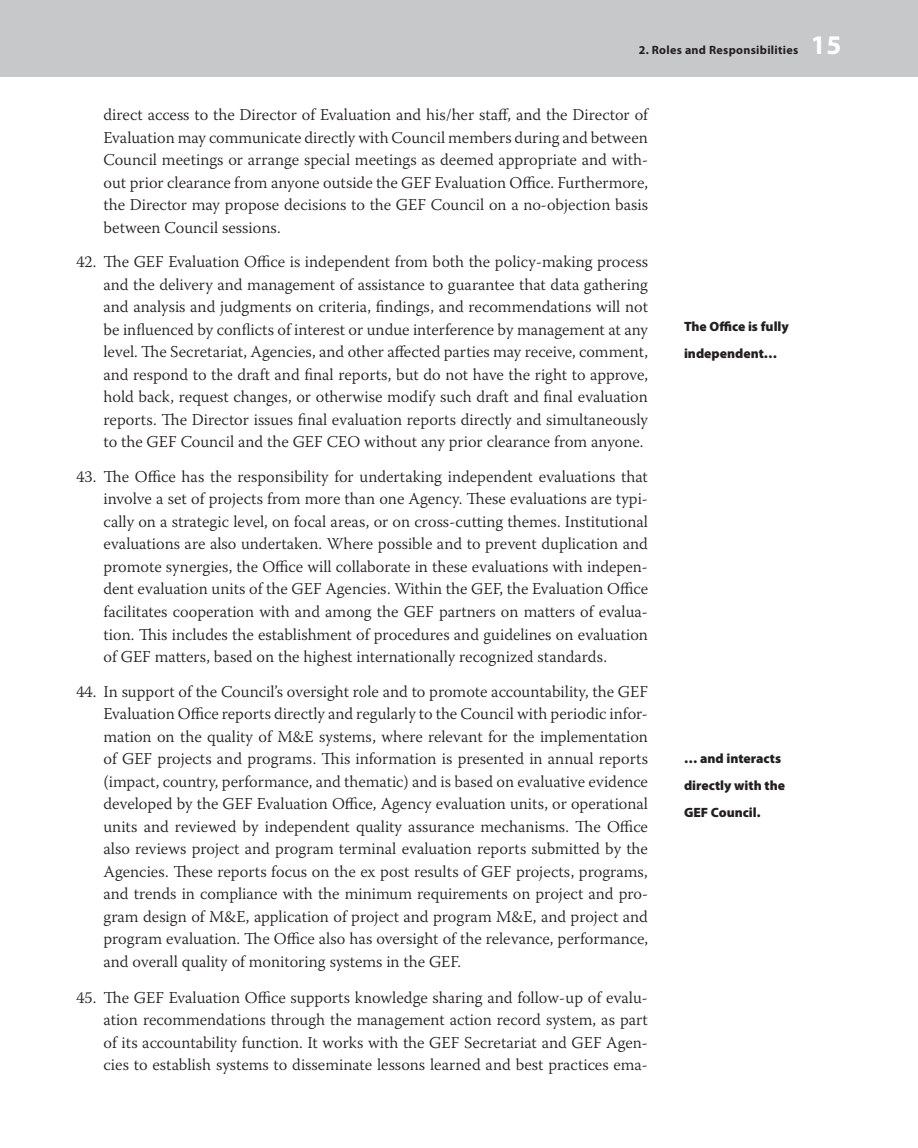
<style>
.page{position:relative;width:918px;height:1148px;background:#fff}
.page>*{position:absolute;margin:0;border:0;box-sizing:border-box;transform-origin:0 0}
.t1{font:700 27px "Myriad Pro";color:#fff}
.t2{font:300 16.5px/22.5px "Warnock Pro";color:#231f20;text-align:justify}
.t3{font:900 13.5px/27px "Myriad Pro";color:#231f20}
.t4{font:700 12px "Myriad Pro";letter-spacing:.025em;color:#231f20}
</style>
<div class="page">
<div style="left:0;top:0;width:918px;height:76px;background:#c7c8ca"></div>
<p class="t4" style="left:639px;top:42px;width:161px">2. Roles and Responsibilities</p>
<h1 class="t1" style="left:811px;top:27px;width:32px">15</h1>
<p class="t2" style="left:104px;top:103px;width:546px">direct access to the Director of Evaluation and his/her staff, and the Director of Evaluation may communicate directly with Council members during and between Council meetings or arrange special meetings as deemed appropriate and with&shy;out prior clearance from anyone outside the GEF Evaluation Office. Furthermore, the Director may propose decisions to the GEF Council on a no-objection basis between Council sessions.</p>
<p class="t2" style="left:104px;top:250px;width:546px;text-indent:-27px">42. The GEF Evaluation Office is independent from both the policy-making process and the delivery and management of assistance to guarantee that data gathering and analysis and judgments on criteria, findings, and recommendations will not be influenced by conflicts of interest or undue interference by management at any level. The Secretariat, Agencies, and other affected parties may receive, comment, and respond to the draft and final reports, but do not have the right to approve, hold back, request changes, or otherwise modify such draft and final evaluation reports. The Director issues final evaluation reports directly and simultaneously to the GEF Council and the GEF CEO without any prior clearance from anyone.</p>
<p class="t2" style="left:104px;top:465px;width:546px;text-indent:-27px">43. The Office has the responsibility for undertaking independent evaluations that involve a set of projects from more than one Agency. These evaluations are typi&shy;cally on a strategic level, on focal areas, or on cross-cutting themes. Institutional evaluations are also undertaken. Where possible and to prevent duplication and promote synergies, the Office will collaborate in these evaluations with indepen&shy;dent evaluation units of the GEF Agencies. Within the GEF, the Evaluation Office facilitates cooperation with and among the GEF partners on matters of evalua&shy;tion. This includes the establishment of procedures and guidelines on evaluation of GEF matters, based on the highest internationally recognized standards.</p>
<p class="t2" style="left:104px;top:679px;width:546px;text-indent:-27px">44. In support of the Council’s oversight role and to promote accountability, the GEF Evaluation Office reports directly and regularly to the Council with periodic infor&shy;mation on the quality of M&amp;E systems, where relevant for the implementation of GEF projects and programs. This information is presented in annual reports (impact, country, performance, and thematic) and is based on evaluative evidence developed by the GEF Evaluation Office, Agency evaluation units, or operational units and reviewed by independent quality assurance mechanisms. The Office also reviews project and program terminal evaluation reports submitted by the Agencies. These reports focus on the ex post results of GEF projects, programs, and trends in compliance with the minimum requirements on project and pro&shy;gram design of M&amp;E, application of project and program M&amp;E, and project and program evaluation. The Office also has oversight of the relevance, performance, and overall quality of monitoring systems in the GEF.</p>
<p class="t2" style="left:104px;top:985px;width:546px;text-indent:-27px">45. The GEF Evaluation Office supports knowledge sharing and follow-up of evalu&shy;ation recommendations through the management action record system, as part of its accountability function. It works with the GEF Secretariat and GEF Agen&shy;cies to establish systems to disseminate lessons learned and best practices ema-</p>
<p class="t3" style="left:684px;top:312px;width:106px">The Office is fully independent…</p>
<p class="t3" style="left:684px;top:744px;width:103px">… and interacts directly with the<br>GEF Council.</p>
</div>
